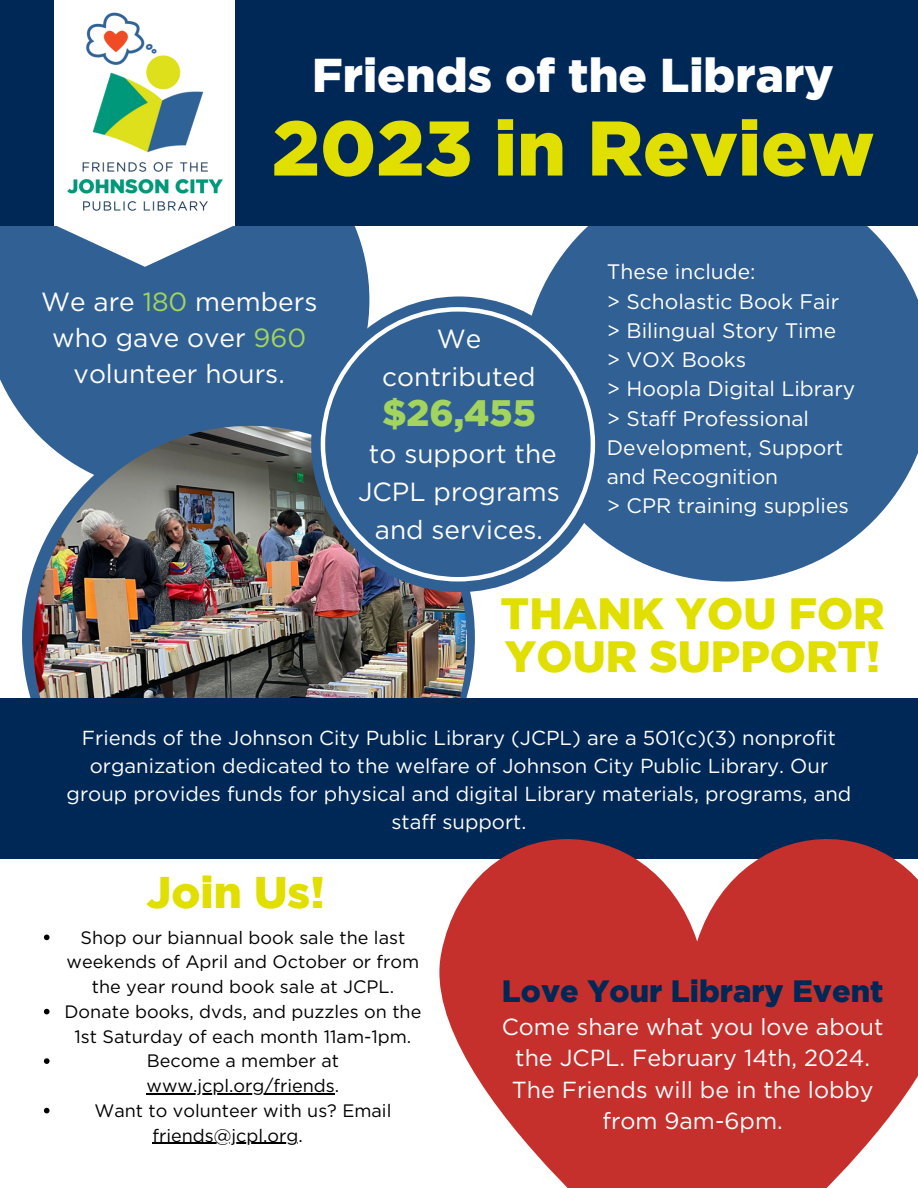
<style>
.page{position:relative;width:918px;height:1188px;background:#fff}
.page>*{position:absolute;margin:0;border:0;box-sizing:border-box;transform-origin:0 0}
.t1{font:900 77.25px "Gotham";color:#e0df00}
.t2{font:900 47.25px "Gotham";color:#fff}
.t3{font:900 44.25px "Gotham";color:#e0df00}
.t4{font:900 43.65px/42.8px "Gotham";color:#e0df00}
.t5{font:900 36.75px "Gotham";color:#a2d45e}
.t6{font:900 30.75px "Gotham";color:#002856}
.t7{font:26.25px/38.2px "Gotham HTF";color:#fefefe;text-align:center}
.t8{font:23.25px/31.5px "Gotham HTF";color:#fff;text-align:center}
.t9{font:21px/29.2px "Gotham HTF";color:#fff}
.t10{font:20.25px/28.2px "Gotham HTF";color:#fff;text-align:center}
.t11{font:18px/24.8px "Gotham HTF";color:#000;text-align:center}
.s1{color:#a2d45e}
</style>
<div class="page">
<svg style="left:0;top:225px;width:369px;height:268px;background:#406c9c"></svg>
<div style="left:22px;top:415px;width:453px;height:445px;background:#316094;border-radius:50%"></div>
<img style="left:33px;top:426px;width:434px;height:434px;border-radius:50%">
<div style="left:22px;top:752px;width:423px;height:156px;background:#fff"></div>
<div style="left:0;top:699px;width:918px;height:160px;background:#002856"></div>
<div style="left:311px;top:296px;width:296px;height:296px;background:#316094;border-radius:50%"></div>
<svg style="left:522px;top:225px;width:396px;height:357px;background:#47719f"></svg>
<svg style="left:321px;top:307px;width:274px;height:275px"></svg>
<div style="left:0;top:0;width:918px;height:225px;background:#002856"></div>
<svg style="left:439px;top:839px;width:479px;height:349px;fill:#c6302c"></svg>
<svg style="left:55px;top:226px;width:180px;height:41px"></svg>
<div style="left:55px;top:0;width:180px;height:226px;background:#fff"></div>
<img style="left:67px;top:12px;width:156px;height:199px">
<svg style="left:44px;top:935px;width:6px;height:5px"></svg>
<svg style="left:44px;top:1009px;width:6px;height:5px"></svg>
<svg style="left:44px;top:1058px;width:6px;height:6px"></svg>
<hr style="left:147px;top:1093px;width:188px;height:1px;background:#000">
<svg style="left:44px;top:1108px;width:6px;height:5px"></svg>
<hr style="left:153px;top:1143px;width:145px;height:1px;background:#000">
<p class="t2" style="left:312px;top:58px;width:523px">Friends of the Library</p>
<p class="t1" style="left:272px;top:119px;width:604px">2023 in Review</p>
<p class="t7" style="left:41px;top:283px;width:278px">We are <span class="s1">180</span> members</p>
<p class="t7" style="left:52px;top:320px;width:256px;line-height:36px">who gave over <span class="s1">960 </span>volunteer hours.</p>
<p class="t7" style="left:437px;top:319px;width:46px">We</p>
<p class="t7" style="left:382px;top:358px;width:155px">contributed</p>
<p class="t5" style="left:382px;top:400px;width:155px">$26,455</p>
<p class="t7" style="left:358px;top:434px;width:203px">to support the<br>JCPL programs and services.</p>
<p class="t9" style="left:607px;top:257px;width:150px">These include:</p>
<p class="t9" style="left:607px;top:286px;width:234px">&gt; Scholastic Book Fair</p>
<p class="t9" style="left:607px;top:315px;width:231px">&gt; Bilingual Story Time</p>
<p class="t9" style="left:607px;top:345px;width:141px">&gt; VOX Books</p>
<p class="t9" style="left:607px;top:374px;width:250px">&gt; Hoopla Digital Library</p>
<p class="t9" style="left:607px;top:403px;width:238px">&gt; Staff Professional<br>Development, Support and Recognition</p>
<p class="t9" style="left:607px;top:491px;width:244px">&gt; CPR training supplies</p>
<p class="t4" style="left:501px;top:595px;width:386px">THANK YOU FOR<br>YOUR SUPPORT!</p>
<p class="t10" style="left:67px;top:724px;width:786px">Friends of the Johnson City Public Library (JCPL) are a 501(c)(3) nonprofit organization dedicated to the welfare of Johnson City Public Library. Our group provides funds for physical and digital Library materials, programs, and staff support.</p>
<p class="t3" style="left:147px;top:876px;width:180px">Join Us!</p>
<p class="t11" style="left:67px;top:925px;width:354px">Shop our biannual book sale the last weekends of April and October or from the year round book sale at JCPL.</p>
<p class="t11" style="left:65px;top:999px;width:358px">Donate books, dvds, and puzzles on the<br>1st Saturday of each month 11am-1pm.</p>
<p class="t11" style="left:147px;top:1048px;width:194px;text-align:left">Become a member at www.jcpl.org/friends.</p>
<p class="t11" style="left:94px;top:1098px;width:298px">Want to volunteer with us? Email</p>
<p class="t11" style="left:153px;top:1123px;width:152px">friends@jcpl.org.</p>
<p class="t6" style="left:502px;top:980px;width:383px">Love Your Library Event</p>
<p class="t8" style="left:502px;top:1011px;width:383px">Come share what you love about the JCPL. February 14th, 2024.<br>The Friends will be in the lobby from 9am-6pm.</p>
</div>
